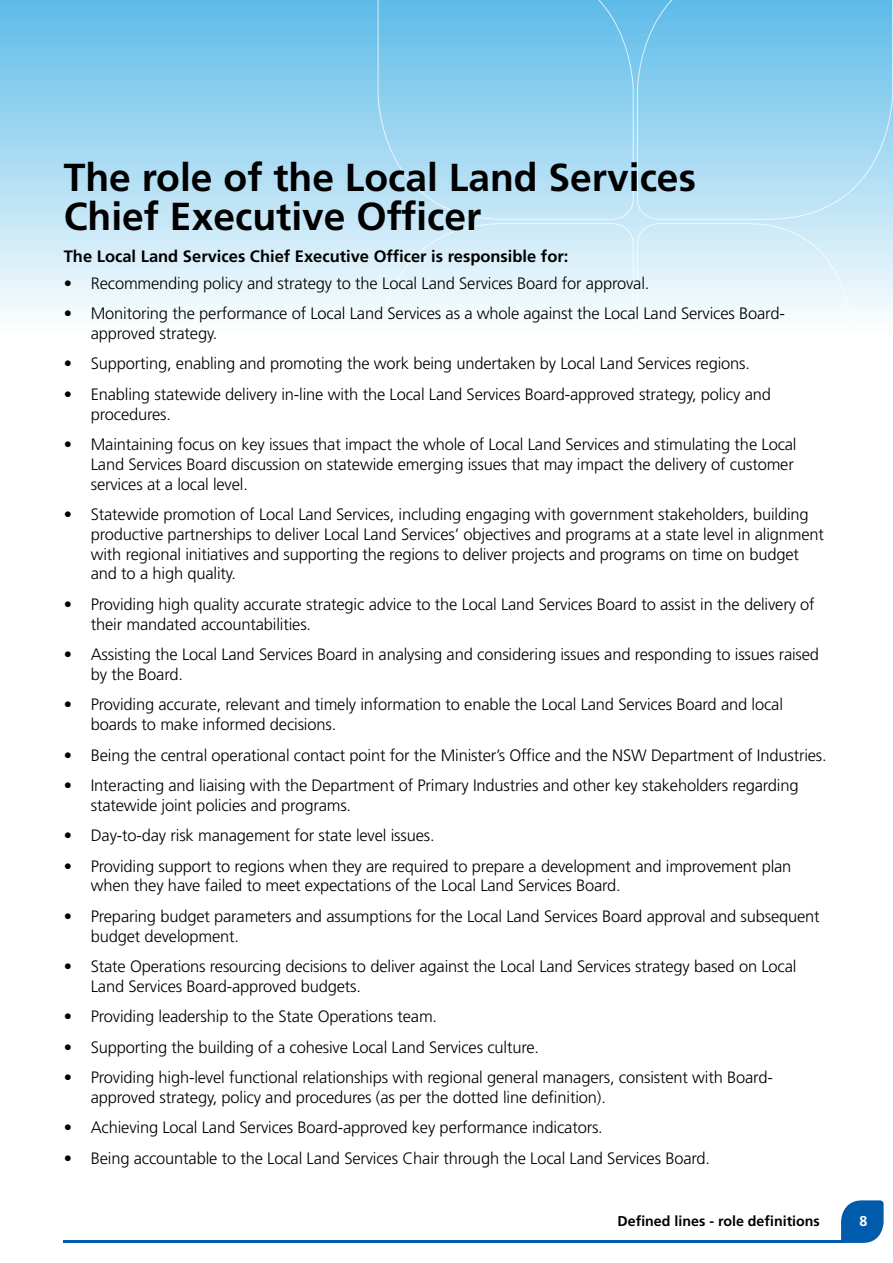
<style>
.page{position:relative;width:893px;height:1263px;background:#fff}
.page>*{position:absolute;margin:0;border:0;box-sizing:border-box;transform-origin:0 0}
.Headline_1{font:700 39px/39px "Frutiger LT Std";color:#000}
.t1{font:300 16.5px/19.8px "Frutiger LT Std";letter-spacing:-.01em;color:#000}
.Board_text{font:700 16.5px "Frutiger LT Std";color:#000}
.t2{font:700 14.25px "Frutiger LT Std";color:#000}
.t3{font:700 14.25px "Frutiger LT Std";color:#fff}
</style>
<div class="page">
<svg style="left:841px;top:1200px;width:43px;height:43px;background:#1e6eb4"></svg>
<hr style="left:64px;top:1240px;width:781px;height:3px;background:#005baa">
<div style="left:0;top:0;width:893px;height:331px;background:linear-gradient(to bottom,#5dbbe9,#fdfefe)"></div>
<svg style="left:637px;top:0;width:256px;height:220px;background:#92d1f0"></svg>
<svg style="left:377px;top:223px;width:257px;height:108px"></svg>
<svg style="left:377px;top:0;width:257px;height:220px;background:#92d1f0"></svg>
<svg style="left:637px;top:223px;width:214px;height:108px"></svg>
<p class="Headline_1" style="left:64px;top:158px;width:634px">The role of the Local Land Services<br>Chief Executive Officer</p>
<p class="Board_text" style="left:64px;top:247px;width:506px">The Local Land Services Chief Executive Officer is responsible for:</p>
<p class="t1" style="left:64px;top:273px;width:587px">• Recommending policy and strategy to the Local Land Services Board for approval.</p>
<p class="t1" style="left:91px;top:304px;width:696px;text-indent:-27px">• Monitoring the performance of Local Land Services as a whole against the Local Land Services Board&shy;approved strategy.</p>
<p class="t1" style="left:64px;top:354px;width:688px">• Supporting, enabling and promoting the work being undertaken by Local Land Services regions.</p>
<p class="t1" style="left:91px;top:384px;width:682px;text-indent:-27px">• Enabling statewide delivery in-line with the Local Land Services Board-approved strategy, policy and procedures.</p>
<p class="t1" style="left:91px;top:435px;width:707px;text-indent:-27px">• Maintaining focus on key issues that impact the whole of Local Land Services and stimulating the Local<br>Land Services Board discussion on statewide emerging issues that may impact the delivery of customer services at a local level.</p>
<p class="t1" style="left:91px;top:505px;width:735px;text-indent:-27px">• Statewide promotion of Local Land Services, including engaging with government stakeholders, building productive partnerships to deliver Local Land Services’ objectives and programs at a state level in alignment with regional initiatives and supporting the regions to deliver projects and programs on time on budget and to a high quality.</p>
<p class="t1" style="left:91px;top:594px;width:725px;text-indent:-27px">• Providing high quality accurate strategic advice to the Local Land Services Board to assist in the delivery of their mandated accountabilities.</p>
<p class="t1" style="left:91px;top:645px;width:730px;text-indent:-27px">• Assisting the Local Land Services Board in analysing and considering issues and responding to issues raised by the Board.</p>
<p class="t1" style="left:91px;top:695px;width:694px;text-indent:-27px">• Providing accurate, relevant and timely information to enable the Local Land Services Board and local boards to make informed decisions.</p>
<p class="t1" style="left:64px;top:745px;width:764px">• Being the central operational contact point for the Minister’s Office and the NSW Department of Industries.</p>
<p class="t1" style="left:91px;top:776px;width:709px;text-indent:-27px">• Interacting and liaising with the Department of Primary Industries and other key stakeholders regarding statewide joint policies and programs.</p>
<p class="t1" style="left:64px;top:826px;width:372px">• Day-to-day risk management for state level issues.</p>
<p class="t1" style="left:91px;top:856px;width:702px;text-indent:-27px">• Providing support to regions when they are required to prepare a development and improvement plan when they have failed to meet expectations of the Local Land Services Board.</p>
<p class="t1" style="left:91px;top:906px;width:730px;text-indent:-27px">• Preparing budget parameters and assumptions for the Local Land Services Board approval and subsequent budget development.</p>
<p class="t1" style="left:91px;top:957px;width:707px;text-indent:-27px">• State Operations resourcing decisions to deliver against the Local Land Services strategy based on Local<br>Land Services Board-approved budgets.</p>
<p class="t1" style="left:64px;top:1007px;width:375px">• Providing leadership to the State Operations team.</p>
<p class="t1" style="left:64px;top:1037px;width:477px">• Supporting the building of a cohesive Local Land Services culture.</p>
<p class="t1" style="left:91px;top:1068px;width:683px;text-indent:-27px">• Providing high-level functional relationships with regional general managers, consistent with Board&shy;approved strategy, policy and procedures (as per the dotted line definition).</p>
<p class="t1" style="left:64px;top:1118px;width:541px">• Achieving Local Land Services Board-approved key performance indicators.</p>
<p class="t1" style="left:64px;top:1148px;width:648px">• Being accountable to the Local Land Services Chair through the Local Land Services Board.</p>
<p class="t2" style="left:617px;top:1213px;width:204px">Defined lines - role definitions</p>
<p class="t3" style="left:860px;top:1213px;width:9px">8</p>
</div>
